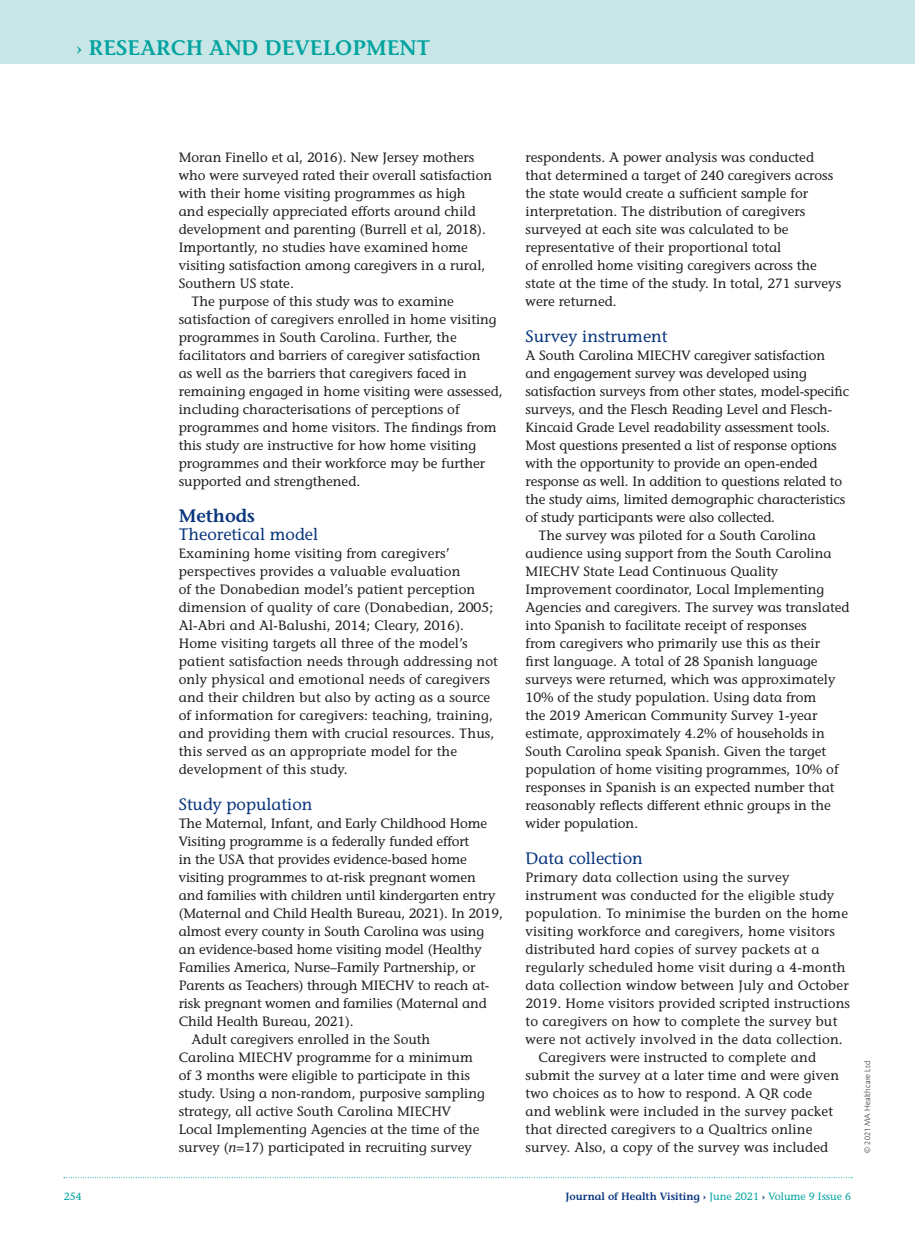
<style>
.page{position:relative;width:915px;height:1242px;background:#fff}
.page>*{position:absolute;margin:0;border:0;box-sizing:border-box;transform-origin:0 0}
.t1{font:600 21px "Stone Informal Std";color:#00a39f}
.JHV_Subhead_A{font:600 18px "Stone Informal Std";color:#08357c}
.JHV_Subhead_B{font:500 16.5px "Stone Informal Std";color:#08357c}
.JHV_body_text_indent{font:500 13.5px/18px "Stone Informal Std";color:#231f20}
.JHV_body_text_no_ind{font:500 13.5px/18px "Stone Informal Std";letter-spacing:.01em;color:#231f20}
.JHV_body_text_no_ind-2{font:500 13.5px/18px "Stone Informal Std";letter-spacing:-.01em;color:#231f20}
.t2{font:600 10.5px "Stone Informal Std";color:#08357c}
.t3{font:500 10.5px "Stone Informal Std";color:#00a39f}
.t4{font:300 9px "Cronos Pro";letter-spacing:.01em;color:#231f20}
.s1{font-style:italic}
.s2{font-weight:700}
.s3{font-weight:500;color:#00a39f}
</style>
<div class="page">
<div style="left:0;top:0;width:914px;height:63px;background:#c9e6e7"></div>
<svg style="left:64px;top:1177px;width:787px;height:1px"></svg>
<h1 class="t1" style="left:77px;top:35px;width:355px">› RESEARCH AND DEVELOPMENT</h1>
<p class="JHV_body_text_indent" style="left:179px;top:148px;width:315px">Moran Finello et al, 2016). New Jersey mothers who were surveyed rated their overall satisfaction with their home visiting programmes as high and especially appreciated efforts around child development and parenting (Burrell et al, 2018).<br>Importantly, no studies have examined home visiting satisfaction among caregivers in a rural, Southern US state.</p>
<p class="JHV_body_text_indent" style="left:179px;top:292px;width:325px;text-indent:13px">The purpose of this study was to examine satisfaction of caregivers enrolled in home visiting programmes in South Carolina. Further, the facilitators and barriers of caregiver satisfaction<br>as well as the barriers that caregivers faced in remaining engaged in home visiting were assessed, including characterisations of perceptions of programmes and home visitors. The findings from this study are instructive for how home visiting programmes and their workforce may be further supported and strengthened.</p>
<p class="JHV_Subhead_A" style="left:179px;top:505px;width:77px">Methods</p>
<p class="JHV_Subhead_B" style="left:179px;top:524px;width:141px">Theoretical model</p>
<p class="JHV_body_text_no_ind" style="left:179px;top:544px;width:320px">Examining home visiting from caregivers’ perspectives provides a valuable evaluation<br>of the Donabedian model’s patient perception dimension of quality of care (Donabedian, 2005; Al-Abri and Al-Balushi, 2014; Cleary, 2016).<br>Home visiting targets all three of the model’s patient satisfaction needs through addressing not only physical and emotional needs of caregivers and their children but also by acting as a source of information for caregivers: teaching, training, and providing them with crucial resources. Thus, this served as an appropriate model for the development of this study.</p>
<p class="JHV_Subhead_B" style="left:179px;top:794px;width:135px">Study population</p>
<p class="JHV_body_text_no_ind-2" style="left:179px;top:814px;width:325px">The Maternal, Infant, and Early Childhood Home Visiting programme is a federally funded effort<br>in the USA that provides evidence-based home visiting programmes to at-risk pregnant women and families with children until kindergarten entry (Maternal and Child Health Bureau, 2021). In 2019, almost every county in South Carolina was using an evidence-based home visiting model (Healthy Families America, Nurse–Family Partnership, or Parents as Teachers) through MIECHV to reach at&shy;risk pregnant women and families (Maternal and Child Health Bureau, 2021).</p>
<p class="JHV_body_text_indent" style="left:179px;top:1030px;width:307px;text-indent:13px">Adult caregivers enrolled in the South Carolina MIECHV programme for a minimum of 3 months were eligible to participate in this study. Using a non-random, purposive sampling strategy, all active South Carolina MIECHV Local Implementing Agencies at the time of the survey (<span class="s1">n</span>=17) participated in recruiting survey</p>
<p class="JHV_body_text_indent" style="left:525px;top:148px;width:317px">respondents. A power analysis was conducted that determined a target of 240 caregivers across the state would create a sufficient sample for interpretation. The distribution of caregivers surveyed at each site was calculated to be representative of their proportional total<br>of enrolled home visiting caregivers across the state at the time of the study. In total, 271 surveys were returned.</p>
<p class="JHV_Subhead_B" style="left:525px;top:326px;width:143px">Survey instrument</p>
<p class="JHV_body_text_no_ind-2" style="left:525px;top:346px;width:325px">A South Carolina MIECHV caregiver satisfaction and engagement survey was developed using satisfaction surveys from other states, model-specific surveys, and the Flesch Reading Level and Flesch-Kincaid Grade Level readability assessment tools.<br>Most questions presented a list of response options with the opportunity to provide an open-ended response as well. In addition to questions related to the study aims, limited demographic characteristics of study participants were also collected.</p>
<p class="JHV_body_text_indent" style="left:525px;top:526px;width:325px;text-indent:13px">The survey was piloted for a South Carolina audience using support from the South Carolina MIECHV State Lead Continuous Quality Improvement coordinator, Local Implementing Agencies and caregivers. The survey was translated into Spanish to facilitate receipt of responses<br>from caregivers who primarily use this as their<br>first language. A total of 28 Spanish language surveys were returned, which was approximately 10% of the study population. Using data from<br>the 2019 American Community Survey 1-year estimate, approximately 4.2% of households in South Carolina speak Spanish. Given the target population of home visiting programmes, 10% of responses in Spanish is an expected number that reasonably reflects different ethnic groups in the wider population.</p>
<p class="JHV_Subhead_B" style="left:525px;top:848px;width:119px">Data collection</p>
<p class="JHV_body_text_no_ind" style="left:525px;top:868px;width:326px">Primary data collection using the survey instrument was conducted for the eligible study population. To minimise the burden on the home visiting workforce and caregivers, home visitors distributed hard copies of survey packets at a regularly scheduled home visit during a 4-month data collection window between July and October 2019. Home visitors provided scripted instructions to caregivers on how to complete the survey but were not actively involved in the data collection.</p>
<p class="JHV_body_text_indent" style="left:525px;top:1048px;width:315px;text-indent:13px">Caregivers were instructed to complete and submit the survey at a later time and were given two choices as to how to respond. A QR code and weblink were included in the survey packet that directed caregivers to a Qualtrics online survey. Also, a copy of the survey was included</p>
<p class="t4" style="left:861px;top:1152px;width:93px;rotate:-90deg">© 2021 MA Healthcare Ltd</p>
<p class="t3" style="left:64px;top:1189px;width:20px">254</p>
<p class="t2" style="left:565px;top:1189px;width:287px">Journal of Health Visiting <span class="s2">›</span> <span class="s3">June 2021</span> <span class="s2">›</span> <span class="s3">Volume 9 Issue 6</span></p>
</div>
